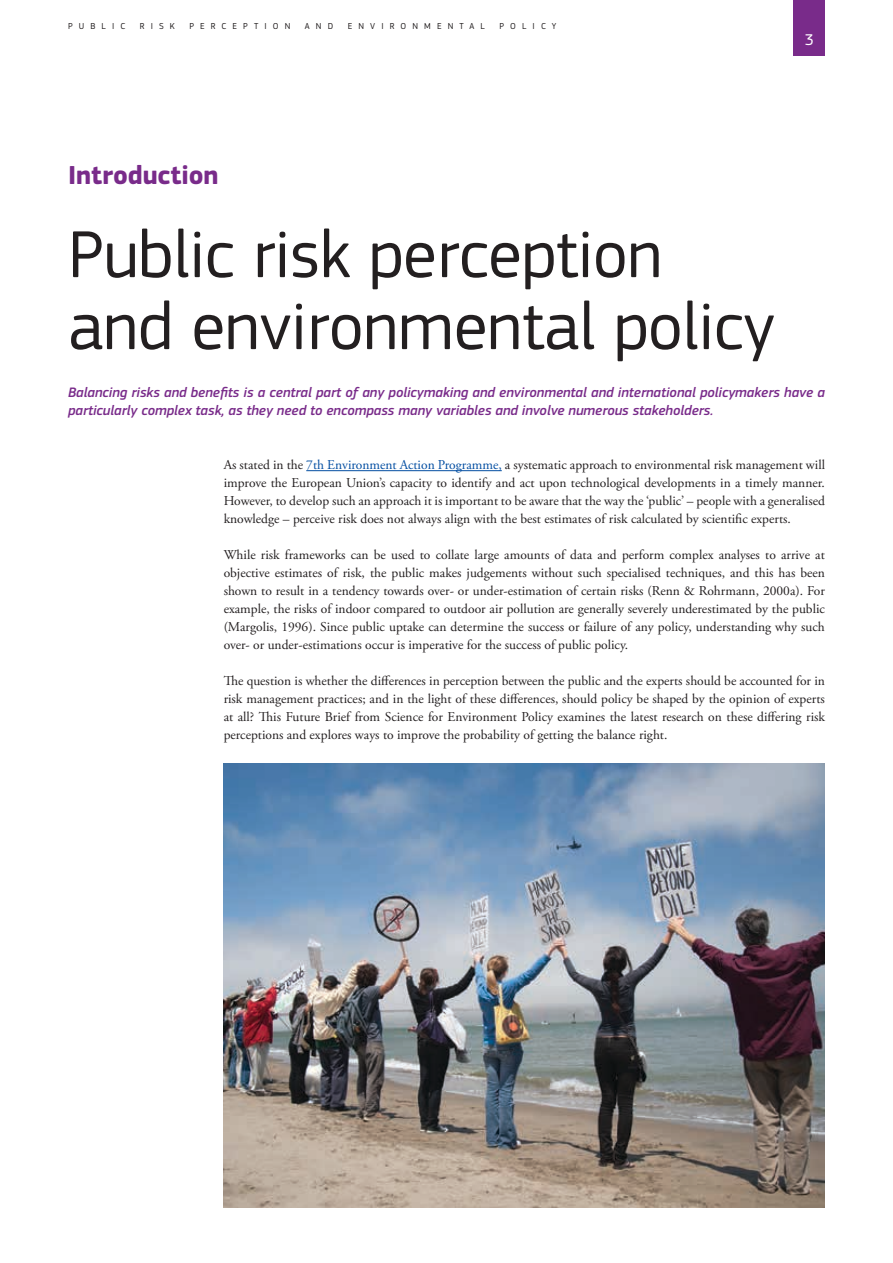
<style>
.page{position:relative;width:893px;height:1263px;background:#fff}
.page>*{position:absolute;margin:0;border:0;box-sizing:border-box;transform-origin:0 0}
.t1{font:69px/72px "EC Square Sans Pro";letter-spacing:-.005em;color:#231f20}
.t2{font:700 27px "EC Square Sans Pro";letter-spacing:-.005em;color:#792b8a}
.t3{font:16.2px "EC Square Sans Pro";color:#fff}
.t4{font:italic 500 14.25px/18px "EC Square Sans Pro";letter-spacing:-.005em;color:#792b8a}
.t5{font:13.5px/18px "Adobe Garamond Pro";color:#231f20;text-align:justify}
.t6{font:9px "EC Square Sans Pro";letter-spacing:.68em;color:#231f20}
.s1{color:#034ea2}
</style>
<div class="page">
<div style="left:794px;top:0;width:31px;height:55px;background:#792b8a"></div>
<hr style="left:306px;top:470px;width:196px;height:1px;background:#034ea2">
<img style="left:224px;top:763px;width:601px;height:444px">
<p class="t6" style="left:68px;top:21px;width:59px">PUBLIC</p>
<p class="t6" style="left:140px;top:21px;width:37px">RISK</p>
<p class="t6" style="left:189px;top:21px;width:103px">PERCEPTION</p>
<p class="t6" style="left:305px;top:21px;width:30px">AND</p>
<p class="t6" style="left:348px;top:21px;width:139px">ENVIRONMENTAL</p>
<p class="t6" style="left:499px;top:21px;width:59px">POLICY</p>
<p class="t3" style="left:805px;top:30px;width:11px">3</p>
<h2 class="t2" style="left:68px;top:158px;width:152px">Introduction</h2>
<h1 class="t1" style="left:68px;top:219px;width:708px">Public risk perception and environmental policy</h1>
<p class="t4" style="left:68px;top:384px;width:758px">Balancing risks and benefits is a central part of any policymaking and environmental and international policymakers have a particularly complex task, as they need to encompass many variables and involve numerous stakeholders.</p>
<p class="t5" style="left:224px;top:456px;width:603px">As stated in the <span class="s1">7th Environment Action Programme,</span> a systematic approach to environmental risk management will improve the European Union’s capacity to identify and act upon technological developments in a timely manner.<br>However, to develop such an approach it is important to be aware that the way the ‘public’ – people with a generalised knowledge – perceive risk does not always align with the best estimates of risk calculated by scientific experts.</p>
<p class="t5" style="left:224px;top:546px;width:603px">While risk frameworks can be used to collate large amounts of data and perform complex analyses to arrive at objective estimates of risk, the public makes judgements without such specialised techniques, and this has been shown to result in a tendency towards over- or under-estimation of certain risks (Renn &amp; Rohrmann, 2000a). For example, the risks of indoor compared to outdoor air pollution are generally severely underestimated by the public (Margolis, 1996). Since public uptake can determine the success or failure of any policy, understanding why such over- or under-estimations occur is imperative for the success of public policy.</p>
<p class="t5" style="left:224px;top:672px;width:603px">The question is whether the differences in perception between the public and the experts should be accounted for in risk management practices; and in the light of these differences, should policy be shaped by the opinion of experts at all? This Future Brief from Science for Environment Policy examines the latest research on these differing risk perceptions and explores ways to improve the probability of getting the balance right.</p>
</div>
